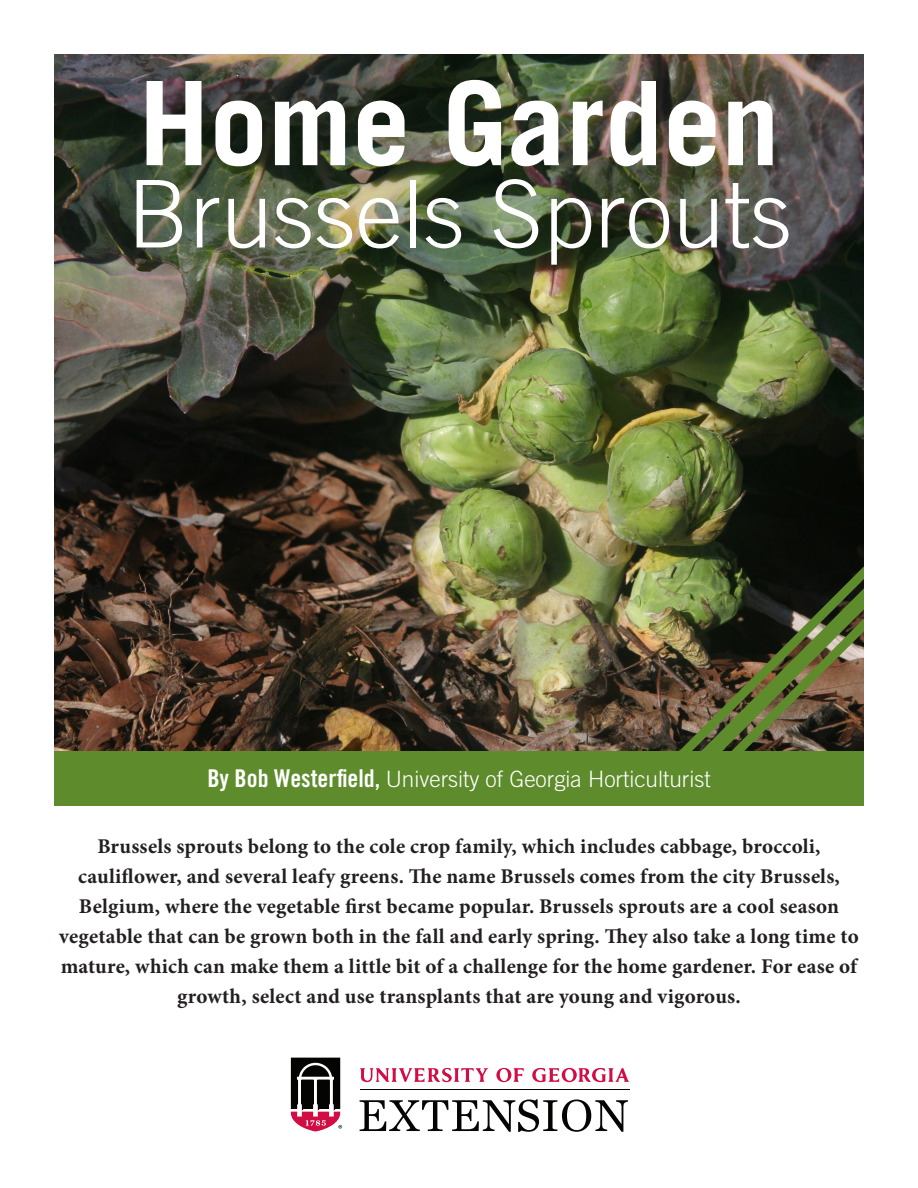
<style>
.page{position:relative;width:918px;height:1188px;background:#fff}
.page>*{position:absolute;margin:0;border:0;box-sizing:border-box;transform-origin:0 0}
.t1{font:700 116.55px "Trade Gothic LT Std";color:#fff}
.t2{font:300 93.45px "Trade Gothic LT Std";color:#fff}
.t3{font:300 22.5px "Trade Gothic LT Std";color:#fff}
.t4{font:700 21px/30px "Minion Pro";letter-spacing:.01em;color:#231f20;text-align:center}
.s1{font-family:"Trade Gothic LT Std Bd Cn 20";font-weight:400;font-size:24.45px}
</style>
<div class="page">
<img style="left:54px;top:54px;width:810px;height:697px">
<div style="left:54px;top:751px;width:810px;height:55px;background:#5e8b2c"></div>
<img style="left:679px;top:566px;width:185px;height:185px">
<svg style="left:496px;top:1068px;width:28px;height:14px"></svg>
<svg style="left:360px;top:1068px;width:129px;height:15px"></svg>
<svg style="left:532px;top:1068px;width:97px;height:14px"></svg>
<svg style="left:360px;top:1099px;width:268px;height:33px"></svg>
<hr style="left:360px;top:1089px;width:270px;height:1px;background:#040503">
<svg style="left:290px;top:1057px;width:53px;height:75px"></svg>
<p class="t1" style="left:138px;top:52px;width:643px">Home Garden</p>
<p class="t2" style="left:127px;top:159px;width:666px">Brussels Sprouts</p>
<p class="t3" style="left:207px;top:765px;width:505px"><span class="s1">By Bob Westerfield,</span> University of Georgia Horticulturist</p>
<p class="t4" style="left:59px;top:831px;width:801px">Brussels sprouts belong to the cole crop family, which includes cabbage, broccoli, cauliflower, and several leafy greens. The name Brussels comes from the city Brussels, Belgium, where the vegetable first became popular. Brussels sprouts are a cool season vegetable that can be grown both in the fall and early spring. They also take a long time to mature, which can make them a little bit of a challenge for the home gardener. For ease of growth, select and use transplants that are young and vigorous.</p>
</div>
